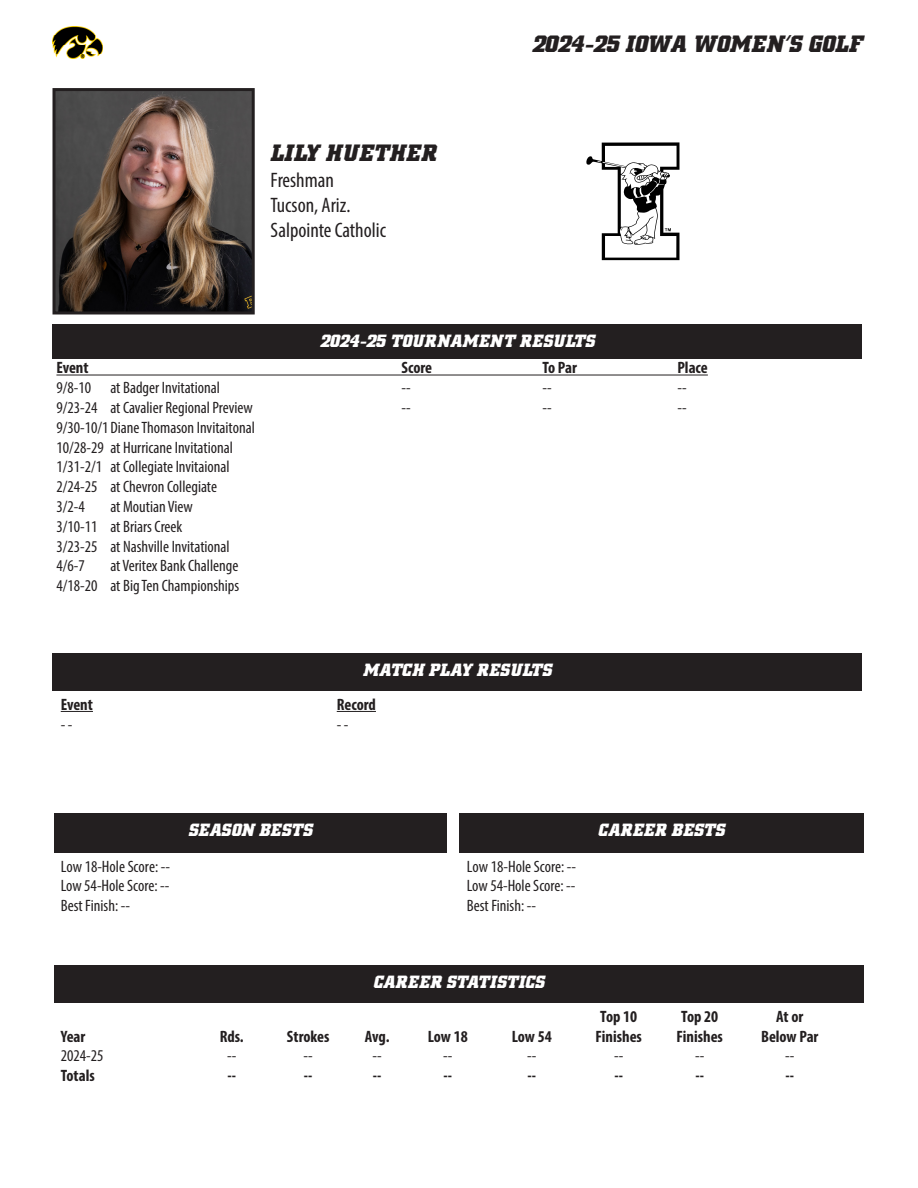
<style>
.page{position:relative;width:918px;height:1188px;background:#fff}
.page>*{position:absolute;margin:0;border:0;box-sizing:border-box;transform-origin:0 0}
.t1{font:italic 700 24px "Hawkeye";color:#231f20}
.t2{font:italic 700 24px "Hawkeye";letter-spacing:.04em;color:#231f20}
.t3{font:condensed 21px "Myriad Pro";color:#231f20}
.t4{font:italic 700 18px "Hawkeye";letter-spacing:.02em;color:#fff}
.t5{font:condensed 16.5px "Myriad Pro";color:#231f20}
.t6{font:700 condensed 16.5px "Myriad Pro";color:#231f20}
</style>
<div class="page">
<img style="left:52px;top:26px;width:50px;height:32px">
<img style="left:56px;top:92px;width:195px;height:218px">
<div style="left:52px;top:88px;width:203px;height:226px;border:3px solid #231f20"></div>
<div style="left:52px;top:324px;width:810px;height:35px;background:#231f20"></div>
<div style="left:54px;top:813px;width:393px;height:39px;background:#231f20"></div>
<div style="left:459px;top:813px;width:405px;height:39px;background:#231f20"></div>
<hr style="left:56px;top:375px;width:652px;height:1px;background:#231f20">
<div style="left:52px;top:653px;width:810px;height:38px;background:#231f20"></div>
<hr style="left:61px;top:711px;width:32px;height:1px;background:#231f20">
<hr style="left:337px;top:711px;width:39px;height:1px;background:#231f20">
<div style="left:54px;top:965px;width:810px;height:38px;background:#231f20"></div>
<svg style="left:586px;top:142px;width:94px;height:119px"></svg>
<p class="t2" style="left:271px;top:140px;width:167px">LILY HUETHER</p>
<p class="t3" style="left:271px;top:167px;width:65px">Freshman</p>
<p class="t3" style="left:271px;top:192px;width:81px">Tucson, Ariz.</p>
<p class="t3" style="left:271px;top:217px;width:117px">Salpointe Catholic</p>
<h1 class="t1" style="left:532px;top:31px;width:332px">2024-25 IOWA WOMEN’S GOLF</h1>
<p class="t4" style="left:320px;top:331px;width:276px">2024-25 TOURNAMENT RESULTS</p>
<p class="t6" style="left:56px;top:358px;width:34px">Event</p>
<p class="t6" style="left:401px;top:358px;width:32px">Score</p>
<p class="t6" style="left:542px;top:358px;width:36px">To Par</p>
<p class="t6" style="left:677px;top:358px;width:32px">Place</p>
<p class="t5" style="left:56px;top:378px;width:165px">9/8-10 at Badger Invitational</p>
<p class="t5" style="left:401px;top:378px;width:11px">--</p>
<p class="t5" style="left:542px;top:378px;width:11px">--</p>
<p class="t5" style="left:677px;top:378px;width:11px">--</p>
<p class="t5" style="left:56px;top:398px;width:198px">9/23-24 at Cavalier Regional Preview</p>
<p class="t5" style="left:401px;top:398px;width:11px">--</p>
<p class="t5" style="left:542px;top:398px;width:11px">--</p>
<p class="t5" style="left:677px;top:398px;width:11px">--</p>
<p class="t5" style="left:56px;top:417px;width:200px">9/30-10/1 Diane Thomason Invitaitonal</p>
<p class="t5" style="left:56px;top:437px;width:178px">10/28-29 at Hurricane Invitational</p>
<p class="t5" style="left:56px;top:457px;width:175px">1/31-2/1 at Collegiate Invitaional</p>
<p class="t5" style="left:56px;top:477px;width:162px">2/24-25 at Chevron Collegiate</p>
<p class="t5" style="left:56px;top:497px;width:30px">3/2-4</p>
<p class="t5" style="left:110px;top:497px;width:84px">at Moutian View</p>
<p class="t5" style="left:56px;top:516px;width:127px">3/10-11 at Briars Creek</p>
<p class="t5" style="left:56px;top:536px;width:175px">3/23-25 at Nashville Invitational</p>
<p class="t5" style="left:56px;top:556px;width:30px">4/6-7</p>
<p class="t5" style="left:110px;top:556px;width:130px">at Veritex Bank Challenge</p>
<p class="t5" style="left:56px;top:576px;width:184px">4/18-20 at Big Ten Championships</p>
<p class="t4" style="left:363px;top:660px;width:190px">MATCH PLAY RESULTS</p>
<p class="t6" style="left:61px;top:694px;width:34px">Event</p>
<p class="t6" style="left:337px;top:694px;width:41px">Record</p>
<p class="t5" style="left:61px;top:714px;width:13px">- -</p>
<p class="t5" style="left:337px;top:714px;width:13px">- -</p>
<p class="t5" style="left:61px;top:856px;width:111px">Low 18-Hole Score: --</p>
<p class="t5" style="left:61px;top:876px;width:110px">Low 54-Hole Score: --</p>
<p class="t5" style="left:61px;top:896px;width:71px">Best Finish: --</p>
<p class="t4" style="left:189px;top:820px;width:125px">SEASON BESTS</p>
<p class="t4" style="left:598px;top:820px;width:128px">CAREER BESTS</p>
<p class="t5" style="left:467px;top:856px;width:111px">Low 18-Hole Score: --</p>
<p class="t5" style="left:467px;top:876px;width:110px">Low 54-Hole Score: --</p>
<p class="t5" style="left:467px;top:896px;width:71px">Best Finish: --</p>
<p class="t4" style="left:373px;top:972px;width:173px">CAREER STATISTICS</p>
<p class="t6" style="left:600px;top:1006px;width:38px">Top 10</p>
<p class="t6" style="left:681px;top:1006px;width:38px">Top 20</p>
<p class="t6" style="left:776px;top:1006px;width:29px">At or</p>
<p class="t6" style="left:61px;top:1026px;width:26px">Year</p>
<p class="t6" style="left:220px;top:1026px;width:26px">Rds.</p>
<p class="t6" style="left:287px;top:1026px;width:44px">Strokes</p>
<p class="t6" style="left:365px;top:1026px;width:26px">Avg.</p>
<p class="t6" style="left:428px;top:1026px;width:41px">Low 18</p>
<p class="t6" style="left:512px;top:1026px;width:41px">Low 54</p>
<p class="t6" style="left:596px;top:1026px;width:48px">Finishes</p>
<p class="t6" style="left:677px;top:1026px;width:48px">Finishes</p>
<p class="t6" style="left:761px;top:1026px;width:59px">Below Par</p>
<p class="t5" style="left:61px;top:1046px;width:44px">2024-25</p>
<p class="t5" style="left:227px;top:1046px;width:11px">--</p>
<p class="t5" style="left:304px;top:1046px;width:11px">--</p>
<p class="t5" style="left:373px;top:1046px;width:11px">--</p>
<p class="t5" style="left:443px;top:1046px;width:11px">--</p>
<p class="t5" style="left:527px;top:1046px;width:11px">--</p>
<p class="t5" style="left:614px;top:1046px;width:11px">--</p>
<p class="t5" style="left:695px;top:1046px;width:11px">--</p>
<p class="t5" style="left:785px;top:1046px;width:11px">--</p>
<p class="t6" style="left:61px;top:1065px;width:35px">Totals</p>
<p class="t6" style="left:227px;top:1065px;width:10px">--</p>
<p class="t6" style="left:304px;top:1065px;width:10px">--</p>
<p class="t6" style="left:373px;top:1065px;width:10px">--</p>
<p class="t6" style="left:443px;top:1065px;width:10px">--</p>
<p class="t6" style="left:527px;top:1065px;width:10px">--</p>
<p class="t6" style="left:614px;top:1065px;width:10px">--</p>
<p class="t6" style="left:695px;top:1065px;width:10px">--</p>
<p class="t6" style="left:785px;top:1065px;width:10px">--</p>
</div>
